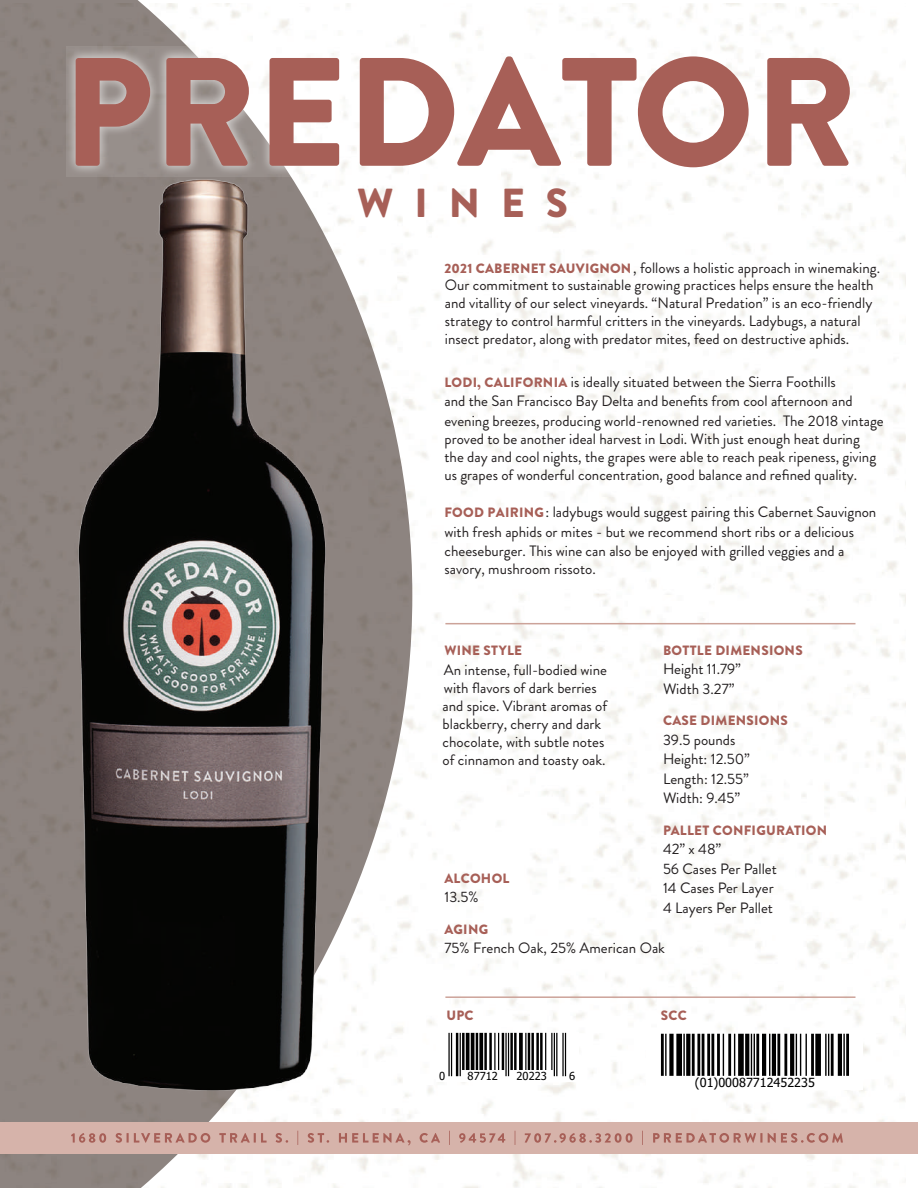
<style>
.page{position:relative;width:918px;height:1188px;background:#fff}
.page>*{position:absolute;margin:0;border:0;box-sizing:border-box;transform-origin:0 0}
.t1{font:900 154.05px "Brandon Grotesque";color:#a75f57}
.t2{font:900 40.5px "Brandon Grotesque";color:#a75f57}
.t3{font:15px/19.5px "Brandon Grotesque";color:#231f20}
.t4{font:900 13.5px "Brandon Grotesque";letter-spacing:.02em;color:#a75f57}
.t5{font:12.6px "Tahoma";color:#000}
.t6{font:11.1px "Tahoma";color:#000}
.s1{font-weight:900;font-size:13.5px;color:#a75f57}
</style>
<div class="page">
<img style="left:0;top:3px;width:906px;height:1185px">
<div style="left:0;top:1122px;width:918px;height:32px;background:#d6b3aa"></div>
<svg style="left:71px;top:1131px;width:772px;height:14px"></svg>
<svg style="left:66px;top:46px;width:794px;height:131px"></svg>
<img style="left:62px;top:162px;width:280px;height:947px">
<hr style="left:445px;top:623px;width:410px;height:1px;background:#cca399">
<hr style="left:445px;top:996px;width:410px;height:2px;background:#cca399">
<svg style="left:436px;top:1033px;width:143px;height:49px"></svg>
<hr style="left:448px;top:1033px;width:2px;height:43px;background:#000">
<hr style="left:451px;top:1033px;width:1px;height:43px;background:#000">
<hr style="left:456px;top:1033px;width:2px;height:43px;background:#000">
<hr style="left:460px;top:1033px;width:1px;height:43px;background:#000">
<hr style="left:462px;top:1033px;width:3px;height:37px;background:#000">
<svg style="left:466px;top:1033px;width:4px;height:37px"></svg>
<hr style="left:471px;top:1033px;width:3px;height:37px;background:#000">
<hr style="left:476px;top:1033px;width:2px;height:37px;background:#000">
<svg style="left:479px;top:1033px;width:4px;height:37px"></svg>
<hr style="left:484px;top:1033px;width:3px;height:37px;background:#000">
<hr style="left:489px;top:1033px;width:3px;height:37px;background:#000">
<hr style="left:494px;top:1033px;width:2px;height:37px;background:#000">
<hr style="left:498px;top:1033px;width:1px;height:37px;background:#000">
<hr style="left:502px;top:1033px;width:2px;height:37px;background:#000">
<hr style="left:505px;top:1033px;width:2px;height:43px;background:#000">
<hr style="left:508px;top:1033px;width:1px;height:43px;background:#000">
<hr style="left:510px;top:1033px;width:3px;height:37px;background:#000">
<hr style="left:514px;top:1033px;width:3px;height:37px;background:#000">
<svg style="left:519px;top:1033px;width:4px;height:37px"></svg>
<hr style="left:525px;top:1033px;width:1px;height:37px;background:#000">
<hr style="left:528px;top:1033px;width:2px;height:37px;background:#000">
<hr style="left:531px;top:1033px;width:3px;height:37px;background:#000">
<hr style="left:536px;top:1033px;width:3px;height:37px;background:#000">
<hr style="left:540px;top:1033px;width:3px;height:37px;background:#000">
<hr style="left:545px;top:1033px;width:1px;height:37px;background:#000">
<hr style="left:551px;top:1033px;width:2px;height:37px;background:#000">
<hr style="left:554px;top:1033px;width:1px;height:43px;background:#000">
<hr style="left:556px;top:1033px;width:1px;height:43px;background:#000">
<hr style="left:562px;top:1033px;width:2px;height:43px;background:#000">
<hr style="left:565px;top:1033px;width:1px;height:43px;background:#000">
<svg style="left:647px;top:1034px;width:216px;height:55px"></svg>
<hr style="left:661px;top:1034px;width:3px;height:42px;background:#000">
<hr style="left:665px;top:1034px;width:2px;height:42px;background:#000">
<div style="left:669px;top:1034px;width:5px;height:42px;background:#000"></div>
<div style="left:676px;top:1034px;width:6px;height:42px;background:#000"></div>
<hr style="left:683px;top:1034px;width:2px;height:42px;background:#000">
<svg style="left:686px;top:1034px;width:4px;height:42px"></svg>
<hr style="left:692px;top:1034px;width:3px;height:42px;background:#000">
<hr style="left:697px;top:1034px;width:3px;height:42px;background:#000">
<hr style="left:702px;top:1034px;width:2px;height:42px;background:#000">
<hr style="left:707px;top:1034px;width:3px;height:42px;background:#000">
<hr style="left:711px;top:1034px;width:3px;height:42px;background:#000">
<hr style="left:717px;top:1034px;width:3px;height:42px;background:#000">
<hr style="left:723px;top:1034px;width:1px;height:42px;background:#000">
<hr style="left:728px;top:1034px;width:3px;height:42px;background:#000">
<hr style="left:734px;top:1034px;width:1px;height:42px;background:#000">
<div style="left:738px;top:1034px;width:6px;height:42px;background:#000"></div>
<svg style="left:745px;top:1034px;width:4px;height:42px"></svg>
<hr style="left:751px;top:1034px;width:1px;height:42px;background:#000">
<hr style="left:754px;top:1034px;width:1px;height:42px;background:#000">
<hr style="left:756px;top:1034px;width:3px;height:42px;background:#000">
<hr style="left:762px;top:1034px;width:4px;height:42px;background:#000">
<hr style="left:769px;top:1034px;width:1px;height:42px;background:#000">
<hr style="left:772px;top:1034px;width:4px;height:42px;background:#000">
<hr style="left:777px;top:1034px;width:3px;height:42px;background:#000">
<hr style="left:784px;top:1034px;width:3px;height:42px;background:#000">
<svg style="left:790px;top:1034px;width:4px;height:42px"></svg>
<hr style="left:796px;top:1034px;width:1px;height:42px;background:#000">
<hr style="left:800px;top:1034px;width:1px;height:42px;background:#000">
<hr style="left:806px;top:1034px;width:1px;height:42px;background:#000">
<hr style="left:811px;top:1034px;width:3px;height:42px;background:#000">
<div style="left:815px;top:1034px;width:6px;height:42px;background:#000"></div>
<hr style="left:825px;top:1034px;width:2px;height:42px;background:#000">
<hr style="left:828px;top:1034px;width:1px;height:42px;background:#000">
<hr style="left:831px;top:1034px;width:3px;height:42px;background:#000">
<hr style="left:838px;top:1034px;width:4px;height:42px;background:#000">
<hr style="left:843px;top:1034px;width:2px;height:42px;background:#000">
<hr style="left:846px;top:1034px;width:3px;height:42px;background:#000">
<h1 class="t1" style="left:62px;top:4px;width:796px">PREDATOR</h1>
<h2 class="t2" style="left:357px;top:174px;width:124px">WIN</h2>
<h2 class="t2" style="left:501px;top:174px;width:68px">E S</h2>
<p class="t3" style="left:633px;top:258px;width:248px">, follows a holistic approach in winemaking.</p>
<p class="t4" style="left:444px;top:259px;width:188px">2021 CABERNET SAUVIGNON</p>
<p class="t3" style="left:445px;top:277px;width:430px;line-height:18px">Our commitment to sustainable growing practices helps ensure the health and vitallity of our select vineyards. “Natural Predation” is an eco-friendly strategy to control harmful critters in the vineyards. Ladybugs, a natural insect predator, along with predator mites, feed on destructive aphids.</p>
<p class="t3" style="left:444px;top:372px;width:441px;text-indent:127px">is ideally situated between the Sierra Foothills<br>and the San Francisco Bay Delta and benefits from cool afternoon and evening breezes, producing world-renowned red varieties. The 2018 vintage</p>
<p class="t3" style="left:444px;top:430px;width:433px;line-height:18px">proved to be another ideal harvest in Lodi. With just enough heat during the day and cool nights, the grapes were able to reach peak ripeness, giving us grapes of wonderful concentration, good balance and refined quality.</p>
<p class="t3" style="left:444px;top:503px;width:433px"><span class="s1">FOOD PAIRING</span>: ladybugs would suggest pairing this Cabernet Sauvignon with fresh aphids or mites - but we recommend short ribs or a delicious cheeseburger. This wine can also be enjoyed with grilled veggies and a</p>
<p class="t3" style="left:444px;top:560px;width:153px">savory, mushroom rissoto.</p>
<p class="t4" style="left:444px;top:373px;width:124px">LODI, CALIFORNIA</p>
<p class="t4" style="left:444px;top:641px;width:79px">WINE STYLE</p>
<p class="t3" style="left:443px;top:661px;width:166px;line-height:18px">An intense, full-bodied wine with flavors of dark berries and spice. Vibrant aromas of blackberry, cherry and dark chocolate, with subtle notes of cinnamon and toasty oak.</p>
<p class="t4" style="left:663px;top:641px;width:141px">BOTTLE DIMENSIONS</p>
<p class="t3" style="left:663px;top:660px;width:79px">Height 11.79”<br>Width 3.27”</p>
<p class="t4" style="left:663px;top:711px;width:126px">CASE DIMENSIONS</p>
<p class="t3" style="left:663px;top:730px;width:89px">39.5 pounds<br>Height: 12.50”<br>Length: 12.55”<br>Width: 9.45”</p>
<p class="t4" style="left:663px;top:821px;width:166px">PALLET CONFIGURATION</p>
<p class="t3" style="left:663px;top:840px;width:115px">42” x 48”<br>56 Cases Per Pallet<br>14 Cases Per Layer<br>4 Layers Per Pallet</p>
<p class="t4" style="left:444px;top:869px;width:67px">ALCOHOL</p>
<p class="t3" style="left:444px;top:888px;width:36px">13.5%</p>
<p class="t4" style="left:444px;top:920px;width:45px">AGING</p>
<p class="t3" style="left:444px;top:939px;width:222px">75% French Oak, 25% American Oak</p>
<p class="t4" style="left:446px;top:1006px;width:29px">UPC</p>
<p class="t4" style="left:661px;top:1006px;width:28px">SCC</p>
<p class="t6" style="left:439px;top:1068px;width:8px">0</p>
<p class="t6" style="left:468px;top:1068px;width:32px">87712</p>
<p class="t6" style="left:517px;top:1068px;width:32px">20223</p>
<p class="t6" style="left:569px;top:1068px;width:8px">6</p>
<p class="t5" style="left:695px;top:1074px;width:122px">(01)00087712452235</p>
</div>
